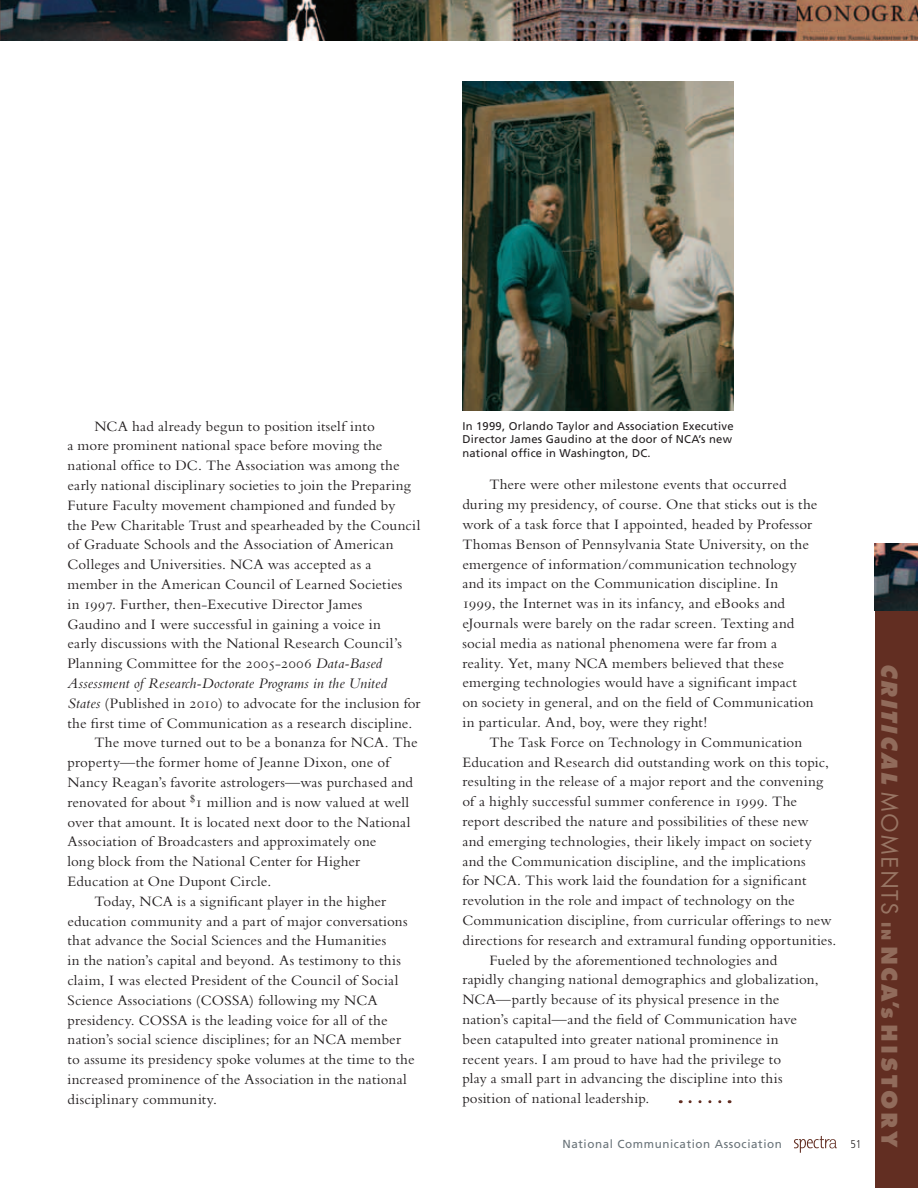
<style>
.page{position:relative;width:918px;height:1188px;background:#fff}
.page>*{position:absolute;margin:0;border:0;box-sizing:border-box;transform-origin:0 0}
.t1{font:800 23.85px "Futura T";letter-spacing:.12em;color:#916b5b}
.t2{font:italic 15.15px "Bembo";letter-spacing:.01em;color:#231f20}
.t3{font:15px/19.8px "Bembo";letter-spacing:.01em;color:#231f20}
.t4{font:11.7px "Frutiger";letter-spacing:.05em;color:#697379}
.t5{font:11.25px/13.5px "Frutiger";letter-spacing:.02em;color:#231f20}
.t6{font:300 condensed 11.25px "Frutiger";color:#231f20}
.s1{font-family:"Bembo SC"}
.s2{font-style:italic;font-size:15.15px}
.s3{font-style:italic}
.s4{font-weight:400;font-size:24.9px;color:#987564}
.s5{font-size:13.95px}
</style>
<div class="page">
<svg style="left:794px;top:1136px;width:43px;height:17px"></svg>
<div style="left:875px;top:575px;width:43px;height:613px;background:#622e22"></div>
<img style="left:875px;top:544px;width:43px;height:66px">
<img style="left:0;top:0;width:918px;height:40px">
<img style="left:462px;top:81px;width:272px;height:329px">
<svg style="left:690px;top:1100px;width:40px;height:3px"></svg>
<p class="t3" style="left:68px;top:416px;width:354px;text-indent:27px">NCA had already begun to position itself into<br>a more prominent national space before moving the national office to DC. The Association was among the early national disciplinary societies to join the Preparing Future Faculty movement championed and funded by<br>the Pew Charitable Trust and spearheaded by the Council of Graduate Schools and the Association of American Colleges and Universities. NCA was accepted as a member in the American Council of Learned Societies<br>in <span class="s1">1997</span>. Further, then-Executive Director James<br>Gaudino and I were successful in gaining a voice in<br>early discussions with the National Research Council’s Planning Committee for the <span class="s1">2005-2006</span> <span class="s2">Data-Based</span></p>
<p class="t2" style="left:68px;top:674px;width:321px">Assessment of Research-Doctorate Programs in the United</p>
<p class="t3" style="left:68px;top:693px;width:355px"><span class="s2">States</span> (Published in <span class="s1">2010</span>) to advocate for the inclusion for</p>
<p class="t3" style="left:67px;top:713px;width:346px">the first time of Communication as a research discipline.</p>
<p class="t3" style="left:94px;top:733px;width:325px">The move turned out to be a bonanza for NCA. The</p>
<p class="t3" style="left:67px;top:752px;width:323px">property—the former home of Jeanne Dixon, one of</p>
<p class="t3" style="left:67px;top:772px;width:347px">Nancy Reagan’s favorite astrologers—was purchased and</p>
<p class="t3" style="left:67px;top:792px;width:343px">renovated for about <sup>$</sup><span class="s1">1</span> million and is now valued at well</p>
<p class="t3" style="left:68px;top:812px;width:344px">over that amount. It is located next door to the National</p>
<p class="t3" style="left:68px;top:832px;width:310px">Association of Broadcasters and approximately one</p>
<p class="t3" style="left:68px;top:851px;width:294px">long block from the National Center for Higher</p>
<p class="t3" style="left:68px;top:871px;width:205px">Education at One Dupont Circle.</p>
<p class="t3" style="left:95px;top:891px;width:293px">Today, NCA is a significant player in the higher</p>
<p class="t3" style="left:68px;top:911px;width:342px">education community and a part of major conversations</p>
<p class="t3" style="left:68px;top:931px;width:320px">that advance the Social Sciences and the Humanities</p>
<p class="t3" style="left:68px;top:950px;width:335px">in the nation’s capital and beyond. As testimony to this</p>
<p class="t3" style="left:68px;top:970px;width:332px">claim, I was elected President of the Council of Social</p>
<p class="t3" style="left:68px;top:990px;width:312px">Science Associations (COSSA) following my NCA</p>
<p class="t3" style="left:68px;top:1010px;width:322px">presidency. COSSA is the leading voice for all of the</p>
<p class="t3" style="left:68px;top:1030px;width:335px">nation’s social science disciplines; for an NCA member</p>
<p class="t3" style="left:68px;top:1049px;width:349px">to assume its presidency spoke volumes at the time to the</p>
<p class="t3" style="left:68px;top:1069px;width:341px">increased prominence of the Association in the national</p>
<p class="t3" style="left:68px;top:1089px;width:151px">disciplinary community.</p>
<p class="t5" style="left:462px;top:419px;width:273px">In 1999, Orlando Taylor and Association Executive<br>Director James Gaudino at the door of NCA’s new national office in Washington, DC.</p>
<p class="t3" style="left:462px;top:475px;width:357px;text-indent:27px">There were other milestone events that occurred during my presidency, of course. One that sticks out is the work of a task force that I appointed, headed by Professor Thomas Benson of Pennsylvania State University, on the emergence of information/communication technology and its impact on the Communication discipline. In<br><span class="s1">1999</span>, the Internet was in its infancy, and eBooks and eJournals were barely on the radar screen. Texting and social media as national phenomena were far from a reality. Yet, many NCA members believed that these emerging technologies would have a significant impact<br>on society in general, and on the field of Communication in particular. And, boy, were they right!</p>
<p class="t3" style="left:489px;top:732px;width:314px">The Task Force on Technology in Communication</p>
<p class="t3" style="left:462px;top:752px;width:368px">Education and Research did outstanding work on this topic,</p>
<p class="t3" style="left:462px;top:772px;width:362px">resulting in the release of a major report and the convening</p>
<p class="t3" style="left:462px;top:791px;width:336px">of a highly successful summer conference in <span class="s1">1999</span>. The</p>
<p class="t3" style="left:462px;top:811px;width:348px">report described the nature and possibilities of these new</p>
<p class="t3" style="left:462px;top:831px;width:351px">and emerging technologies, their likely impact on society</p>
<p class="t3" style="left:462px;top:851px;width:345px">and the Communication discipline, and the implications</p>
<p class="t3" style="left:462px;top:871px;width:346px">for NCA. This work laid the foundation for a significant</p>
<p class="t3" style="left:462px;top:890px;width:334px">revolution in the role and impact of technology on the</p>
<p class="t3" style="left:462px;top:910px;width:371px">Communication discipline, from curricular offerings to new</p>
<p class="t3" style="left:462px;top:930px;width:375px">directions for research and extramural funding opportunities.</p>
<p class="t3" style="left:489px;top:950px;width:289px">Fueled by the aforementioned technologies and</p>
<p class="t3" style="left:462px;top:970px;width:358px">rapidly changing national demographics and globalization,</p>
<p class="t3" style="left:462px;top:989px;width:319px">NCA—partly because of its physical presence in the</p>
<p class="t3" style="left:462px;top:1009px;width:336px">nation’s capital—and the field of Communication have</p>
<p class="t3" style="left:462px;top:1029px;width:318px">been catapulted into greater national prominence in</p>
<p class="t3" style="left:462px;top:1049px;width:320px">recent years. I am proud to have had the privilege to</p>
<p class="t3" style="left:462px;top:1069px;width:322px">play a small part in advancing the discipline into this</p>
<p class="t3" style="left:462px;top:1088px;width:189px">position of national leadership.</p>
<p class="t4" style="left:563px;top:1137px;width:221px">National Communication Association</p>
<p class="t6" style="left:850px;top:1137px;width:12px">51</p>
<h1 class="t1" style="left:904px;top:663px;width:487px;rotate:90deg"><span class="s3">CRITICAL</span> <span class="s4">MOMENTS</span> <span class="s5">IN</span> NCA<sup>’</sup>s HISTORY</h1>
</div>
